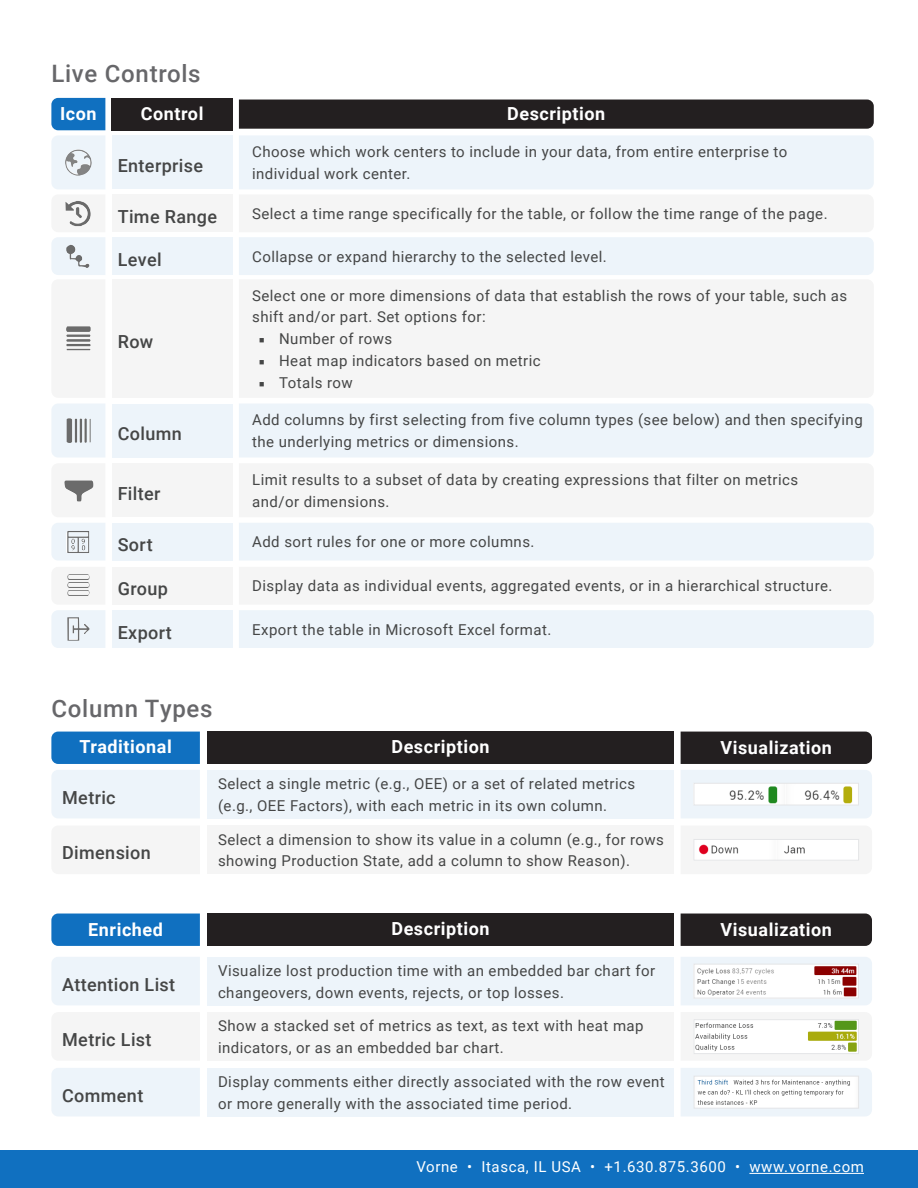
<style>
.page{position:relative;width:918px;height:1188px;background:#fff}
.page>*{position:absolute;margin:0;border:0;box-sizing:border-box;transform-origin:0 0}
.t1{font:500 24px "Roboto";letter-spacing:.03em;color:#67676a}
.Table_SubHeader{font:500 18px "Roboto";letter-spacing:.02em;color:#454646}
.Table_Header_2{font:700 18px "Roboto";letter-spacing:.03em;color:#fff}
.t2{font:15px/21.8px "Roboto";letter-spacing:.03em;color:#454646}
.t3{font:15px "Roboto";letter-spacing:.04em;color:#fff}
.s1{font-family:"Minion Pro"}
</style>
<div class="page">
<div style="left:51px;top:732px;width:149px;height:32px;background:#1070c0"></div>
<div style="left:51px;top:914px;width:149px;height:32px;background:#1070c0"></div>
<div style="left:207px;top:770px;width:467px;height:48px;background:#edf4fa"></div>
<div style="left:207px;top:957px;width:467px;height:48px;background:#edf4fa"></div>
<div style="left:207px;top:1068px;width:467px;height:48px;background:#edf4fa"></div>
<div style="left:112px;top:523px;width:121px;height:38px;background:#edf4fa"></div>
<div style="left:112px;top:404px;width:121px;height:54px;background:#edf4fa"></div>
<div style="left:112px;top:610px;width:121px;height:38px;background:#edf4fa"></div>
<div style="left:681px;top:770px;width:191px;height:48px;background:#edf4fa"></div>
<div style="left:681px;top:957px;width:191px;height:48px;background:#edf4fa"></div>
<div style="left:681px;top:1068px;width:191px;height:48px;background:#edf4fa"></div>
<div style="left:239px;top:523px;width:635px;height:37px;background:#edf4fa"></div>
<svg style="left:693px;top:838px;width:167px;height:23px"></svg>
<svg style="left:693px;top:1019px;width:166px;height:36px"></svg>
<div style="left:239px;top:404px;width:635px;height:53px;background:#edf4fa"></div>
<div style="left:239px;top:610px;width:635px;height:38px;background:#edf4fa"></div>
<div style="left:239px;top:100px;width:635px;height:29px;background:#231f20"></div>
<div style="left:681px;top:732px;width:191px;height:32px;background:#231f20"></div>
<div style="left:681px;top:914px;width:191px;height:32px;background:#231f20"></div>
<div style="left:51px;top:770px;width:149px;height:48px;background:#edf4fa"></div>
<div style="left:51px;top:957px;width:149px;height:48px;background:#edf4fa"></div>
<div style="left:51px;top:1068px;width:149px;height:48px;background:#edf4fa"></div>
<svg style="left:51px;top:523px;width:54px;height:37px"></svg>
<svg style="left:51px;top:404px;width:54px;height:98px"></svg>
<svg style="left:51px;top:610px;width:54px;height:38px"></svg>
<div style="left:207px;top:732px;width:467px;height:32px;background:#231f20"></div>
<div style="left:207px;top:914px;width:467px;height:32px;background:#231f20"></div>
<div style="left:0;top:1150px;width:918px;height:38px;background:#1070c0"></div>
<hr style="left:749px;top:1173px;width:115px;height:1px;background:#fff">
<img style="left:66px;top:531px;width:23px;height:22px">
<img style="left:67px;top:617px;width:23px;height:24px">
<svg style="left:111px;top:98px;width:122px;height:177px"></svg>
<svg style="left:239px;top:135px;width:635px;height:140px"></svg>
<svg style="left:51px;top:98px;width:54px;height:253px"></svg>
<img style="left:66px;top:201px;width:25px;height:25px">
<img style="left:64px;top:480px;width:31px;height:21px">
<img style="left:67px;top:574px;width:23px;height:22px">
<img style="left:65px;top:326px;width:27px;height:24px">
<img style="left:67px;top:418px;width:24px;height:26px">
<img style="left:696px;top:785px;width:161px;height:18px">
<div style="left:694px;top:783px;width:165px;height:22px;border:1px solid #e4e5e7"></div>
<img style="left:696px;top:841px;width:161px;height:17px">
<div style="left:694px;top:839px;width:165px;height:21px;border:1px solid #e4e5e7"></div>
<img style="left:696px;top:966px;width:161px;height:30px">
<div style="left:694px;top:964px;width:165px;height:34px;border:1px solid #e4e5e7"></div>
<img style="left:696px;top:1078px;width:161px;height:28px">
<div style="left:694px;top:1076px;width:165px;height:32px;border:1px solid #e4e5e7"></div>
<img style="left:696px;top:1021px;width:161px;height:31px">
<div style="left:694px;top:1019px;width:165px;height:35px;border:1px solid #e4e5e7"></div>
<p class="t1" style="left:51px;top:57px;width:151px">Live Controls</p>
<p class="Table_Header_2" style="left:60px;top:101px;width:38px">Icon</p>
<p class="Table_Header_2" style="left:141px;top:101px;width:64px">Control</p>
<p class="Table_Header_2" style="left:507px;top:101px;width:100px">Description</p>
<p class="Table_SubHeader" style="left:118px;top:153px;width:87px">Enterprise</p>
<p class="t2" style="left:252px;top:140px;width:537px">Choose which work centers to include in your data, from entire enterprise to individual work center.</p>
<p class="Table_SubHeader" style="left:118px;top:204px;width:101px">Time Range</p>
<p class="t2" style="left:252px;top:202px;width:577px">Select a time range specifically for the table, or follow the time range of the page.</p>
<p class="Table_SubHeader" style="left:118px;top:247px;width:45px">Level</p>
<p class="Table_SubHeader" style="left:118px;top:329px;width:37px">Row</p>
<p class="Table_SubHeader" style="left:118px;top:421px;width:66px">Column</p>
<p class="Table_SubHeader" style="left:118px;top:481px;width:44px">Filter</p>
<p class="Table_SubHeader" style="left:118px;top:532px;width:36px">Sort</p>
<p class="Table_SubHeader" style="left:118px;top:576px;width:52px">Group</p>
<p class="Table_SubHeader" style="left:118px;top:620px;width:56px">Export</p>
<p class="t1" style="left:51px;top:691px;width:163px">Column Types</p>
<p class="t2" style="left:252px;top:245px;width:356px">Collapse or expand hierarchy to the selected level.</p>
<p class="t2" style="left:252px;top:284px;width:597px">Select one or more dimensions of data that establish the rows of your table, such as shift and/or part. Set options for:</p>
<p class="t2" style="left:259px;top:327px;width:135px"><span class="s1">■</span> Number of rows</p>
<p class="t2" style="left:259px;top:349px;width:283px"><span class="s1">■</span> Heat map indicators based on metric</p>
<p class="t2" style="left:259px;top:371px;width:95px"><span class="s1">■</span> Totals row</p>
<p class="t2" style="left:252px;top:409px;width:612px">Add columns by first selecting from five column types (see below) and then specifying the underlying metrics or dimensions.</p>
<p class="t2" style="left:252px;top:468px;width:548px">Limit results to a subset of data by creating expressions that filter on metrics and/or dimensions.</p>
<p class="t2" style="left:252px;top:531px;width:284px">Add sort rules for one or more columns.</p>
<p class="t2" style="left:252px;top:575px;width:582px">Display data as individual events, aggregated events, or in a hierarchical structure.</p>
<p class="t2" style="left:252px;top:618px;width:301px">Export the table in Microsoft Excel format.</p>
<p class="Table_Header_2" style="left:79px;top:734px;width:94px">Traditional</p>
<p class="Table_Header_2" style="left:391px;top:734px;width:100px">Description</p>
<p class="Table_SubHeader" style="left:62px;top:785px;width:55px">Metric</p>
<p class="Table_SubHeader" style="left:62px;top:840px;width:90px">Dimension</p>
<p class="t2" style="left:218px;top:772px;width:419px">Select a single metric (e.g., OEE) or a set of related metrics (e.g., OEE Factors), with each metric in its own column.</p>
<p class="t2" style="left:218px;top:828px;width:448px">Select a dimension to show its value in a column (e.g., for rows showing Production State, add a column to show Reason).</p>
<p class="Table_Header_2" style="left:721px;top:735px;width:113px">Visualization</p>
<p class="Table_Header_2" style="left:88px;top:917px;width:76px">Enriched</p>
<p class="Table_Header_2" style="left:391px;top:916px;width:100px">Description</p>
<p class="Table_Header_2" style="left:721px;top:917px;width:113px">Visualization</p>
<p class="Table_SubHeader" style="left:62px;top:972px;width:115px">Attention List</p>
<p class="Table_SubHeader" style="left:62px;top:1027px;width:91px">Metric List</p>
<p class="Table_SubHeader" style="left:62px;top:1083px;width:83px">Comment</p>
<p class="t2" style="left:218px;top:959px;width:439px">Visualize lost production time with an embedded bar chart for changeovers, down events, rejects, or top losses.</p>
<p class="t2" style="left:218px;top:1014px;width:427px">Show a stacked set of metrics as text, as text with heat map indicators, or as an embedded bar chart.</p>
<p class="t2" style="left:218px;top:1070px;width:448px">Display comments either directly associated with the row event or more generally with the associated time period.</p>
<p class="t3" style="left:416px;top:1156px;width:449px">Vorne • Itasca, IL USA • +1.630.875.3600 • www.vorne.com</p>
</div>
